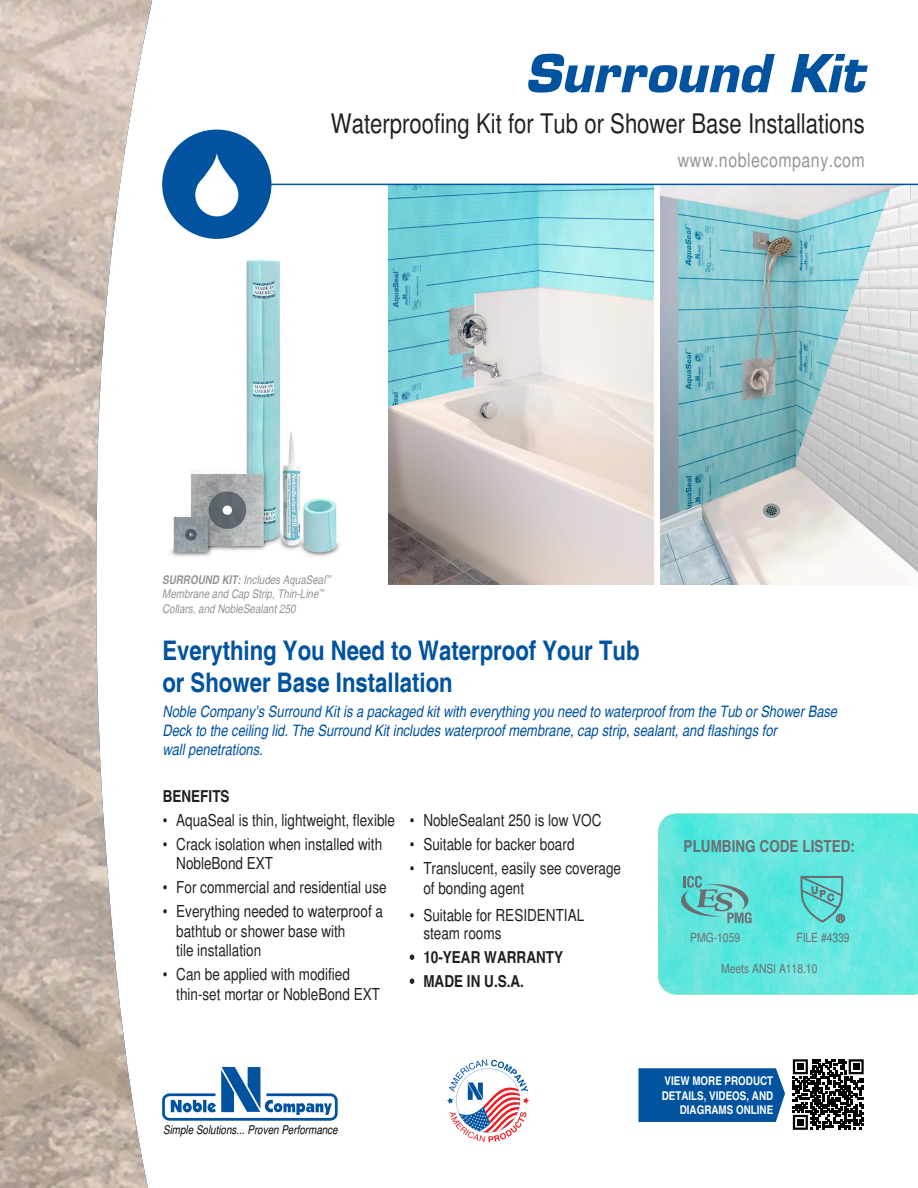
<style>
.page{position:relative;width:918px;height:1188px;background:#fff}
.page>*{position:absolute;margin:0;border:0;box-sizing:border-box;transform-origin:0 0}
.t1{font:italic 700 51px "Eurostile LT Std";color:#0153a0}
.t2{font:700 condensed 27px/31.5px "Helvetica";color:#0153a0}
.t3{font:condensed 27px "Helvetica";color:#231f20}
.t4{font:condensed 19.5px "Helvetica";letter-spacing:.025em;color:#939598}
.t5{font:condensed 16.5px/19.5px "Helvetica";color:#231f20}
.t6{font:700 condensed 16.5px "Helvetica";color:#231f20}
.t7{font:700 condensed 16.5px "Helvetica";color:#6c6d70}
.t8{font:italic condensed 15.75px/18.9px "Helvetica";color:#0153a0}
.t9{font:condensed 12.6px "Helvetica";color:#6c6d70}
.t10{font:italic condensed 12px/14.4px "Helvetica";color:#939598}
.t11{font:700 condensed 12px/14.4px "Helvetica";color:#fff;text-align:right}
.t12{font:italic condensed 12px "Helvetica";color:#000001}
.s1{font-weight:700}
</style>
<div class="page">
<img style="left:389px;top:185px;width:264px;height:399px">
<img style="left:661px;top:185px;width:257px;height:399px">
<img style="left:0;top:0;width:152px;height:1188px">
<img style="left:170px;top:260px;width:170px;height:297px">
<hr style="left:271px;top:184px;width:647px;height:1px;background:#0153a0">
<div style="left:162px;top:1093px;width:176px;height:28px;border:3px solid #0153a0;border-radius:6px"></div>
<svg style="left:171px;top:1067px;width:161px;height:48px"></svg>
<div style="left:162px;top:130px;width:110px;height:109px;background:#0153a0;border-radius:50%"></div>
<svg style="left:195px;top:152px;width:43px;height:64px"></svg>
<svg style="left:447px;top:1059px;width:82px;height:83px"></svg>
<img style="left:658px;top:814px;width:260px;height:181px">
<div style="left:638px;top:1068px;width:147px;height:54px;background:#0153a0"></div>
<svg style="left:793px;top:1059px;width:71px;height:71px"></svg>
<div style="left:797px;top:1119px;width:7px;height:7px;background:#000"></div>
<svg style="left:681px;top:876px;width:71px;height:47px"></svg>
<svg style="left:800px;top:813px;width:45px;height:113px"></svg>
<p class="t1" style="left:524px;top:42px;width:341px">Surround Kit</p>
<p class="t3" style="left:331px;top:108px;width:536px">Waterproofing Kit for Tub or Shower Base Installations</p>
<p class="t10" style="left:162px;top:572px;width:171px"><span class="s1">SURROUND KIT:</span> Includes AquaSeal<sup>™<br></sup>Membrane and Cap Strip, Thin-Line<sup>™<br></sup>Collars, and NobleSealant 250</p>
<p class="t4" style="left:678px;top:149px;width:188px">www.noblecompany.com</p>
<p class="t2" style="left:162px;top:635px;width:479px">Everything You Need to Waterproof Your Tub or Shower Base Installation</p>
<p class="t8" style="left:162px;top:702px;width:676px">Noble Company’s Surround Kit is a packaged kit with everything you need to waterproof from the Tub or Shower Base<br>Deck to the ceiling lid. The Surround Kit includes waterproof membrane, cap strip, sealant, and flashings for<br>wall penetrations.</p>
<p class="t6" style="left:163px;top:786px;width:68px">BENEFITS</p>
<p class="t5" style="left:163px;top:810px;width:234px">• AquaSeal is thin, lightweight, flexible</p>
<p class="t5" style="left:176px;top:834px;width:208px;text-indent:-14px">• Crack isolation when installed with<br>NobleBond EXT</p>
<p class="t5" style="left:163px;top:877px;width:226px">• For commercial and residential use</p>
<p class="t5" style="left:176px;top:901px;width:208px;text-indent:-14px">• Everything needed to waterproof a bathtub or shower base with<br>tile installation</p>
<p class="t5" style="left:176px;top:964px;width:205px;text-indent:-14px">• Can be applied with modified thin-set mortar or NobleBond EXT</p>
<p class="t5" style="left:410px;top:811px;width:193px">• NobleSealant 250 is low VOC</p>
<p class="t5" style="left:410px;top:835px;width:166px">• Suitable for backer board</p>
<p class="t5" style="left:423px;top:859px;width:199px;text-indent:-14px">• Translucent, easily see coverage of bonding agent</p>
<p class="t5" style="left:423px;top:906px;width:162px;line-height:18px;text-indent:-14px">• Suitable for RESIDENTIAL steam rooms</p>
<p class="t6" style="left:410px;top:947px;width:155px">• 10-YEAR WARRANTY</p>
<p class="t6" style="left:410px;top:971px;width:116px">• MADE IN U.S.A.</p>
<p class="t7" style="left:684px;top:836px;width:173px">PLUMBING CODE LISTED:</p>
<p class="t9" style="left:690px;top:930px;width:51px">PMG-1059</p>
<p class="t9" style="left:796px;top:930px;width:55px">FILE #4339</p>
<p class="t9" style="left:721px;top:962px;width:98px">Meets ANSI A118.10</p>
<p class="t12" style="left:163px;top:1123px;width:176px">Simple Solutions... Proven Performance</p>
<p class="t11" style="left:662px;top:1074px;width:113px">VIEW MORE PRODUCT<br>DETAILS, VIDEOS, AND<br>DIAGRAMS ONLINE</p>
</div>
